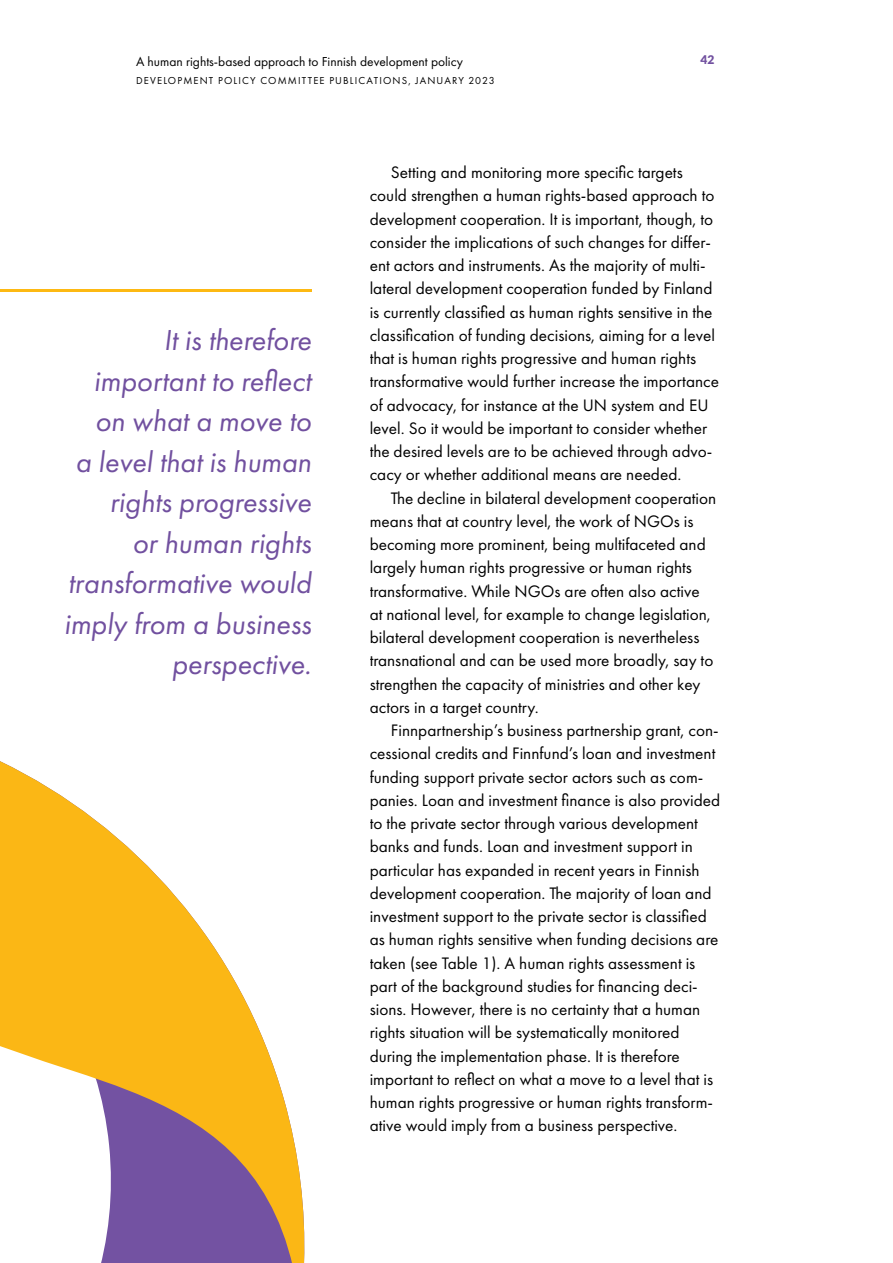
<style>
.page{position:relative;width:893px;height:1263px;background:#fff}
.page>*{position:absolute;margin:0;border:0;box-sizing:border-box;transform-origin:0 0}
.t1{font:italic 30px/40.5px "Futura PT";color:#71509f;text-align:right}
.Leipis_sisennetty_P{font:17.25px/23.2px "Futura PT";color:#000}
.t2{font:13.5px "Futura PT";color:#000}
.t3{font:900 12px "Lato";color:#71509f}
.t4{font:10.5px "Futura PT";letter-spacing:.11em;color:#000}
</style>
<div class="page">
<hr style="left:0;top:289px;width:311px;height:3px;background:#fdb913">
<svg style="left:0;top:761px;width:305px;height:502px"></svg>
<p class="t2" style="left:136px;top:53px;width:328px">A human rights-based approach to Finnish development policy</p>
<p class="t3" style="left:700px;top:51px;width:15px">42</p>
<p class="t4" style="left:136px;top:74px;width:360px">DEVELOPMENT POLICY COMMITTEE PUBLICATIONS, JANUARY 2023</p>
<h1 class="t1" style="left:64px;top:320px;width:249px">It is therefore important to reflect on what a move to<br>a level that is human rights progressive<br>or human rights transformative would imply from a business perspective.</h1>
<p class="Leipis_sisennetty_P" style="left:370px;top:161px;width:351px;text-indent:21px">Setting and monitoring more specific targets could strengthen a human rights-based approach to development cooperation. It is important, though, to consider the implications of such changes for differ&shy;ent actors and instruments. As the majority of multi&shy;lateral development cooperation funded by Finland is currently classified as human rights sensitive in the classification of funding decisions, aiming for a level that is human rights progressive and human rights transformative would further increase the importance of advocacy, for instance at the UN system and EU level. So it would be important to consider whether the desired levels are to be achieved through advo&shy;cacy or whether additional means are needed.</p>
<p class="Leipis_sisennetty_P" style="left:370px;top:486px;width:348px;text-indent:21px">The decline in bilateral development cooperation means that at country level, the work of NGOs is becoming more prominent, being multifaceted and largely human rights progressive or human rights transformative. While NGOs are often also active at national level, for example to change legislation, bilateral development cooperation is nevertheless transnational and can be used more broadly, say to strengthen the capacity of ministries and other key actors in a target country.</p>
<p class="Leipis_sisennetty_P" style="left:370px;top:719px;width:352px;text-indent:21px">Finnpartnership’s business partnership grant, con&shy;cessional credits and Finnfund’s loan and investment funding support private sector actors such as com&shy;panies. Loan and investment finance is also provided to the private sector through various development banks and funds. Loan and investment support in particular has expanded in recent years in Finnish development cooperation. The majority of loan and investment support to the private sector is classified as human rights sensitive when funding decisions are taken (see Table 1). A human rights assessment is part of the background studies for financing deci&shy;sions. However, there is no certainty that a human rights situation will be systematically monitored during the implementation phase. It is therefore important to reflect on what a move to a level that is human rights progressive or human rights transform&shy;ative would imply from a business perspective.</p>
</div>
